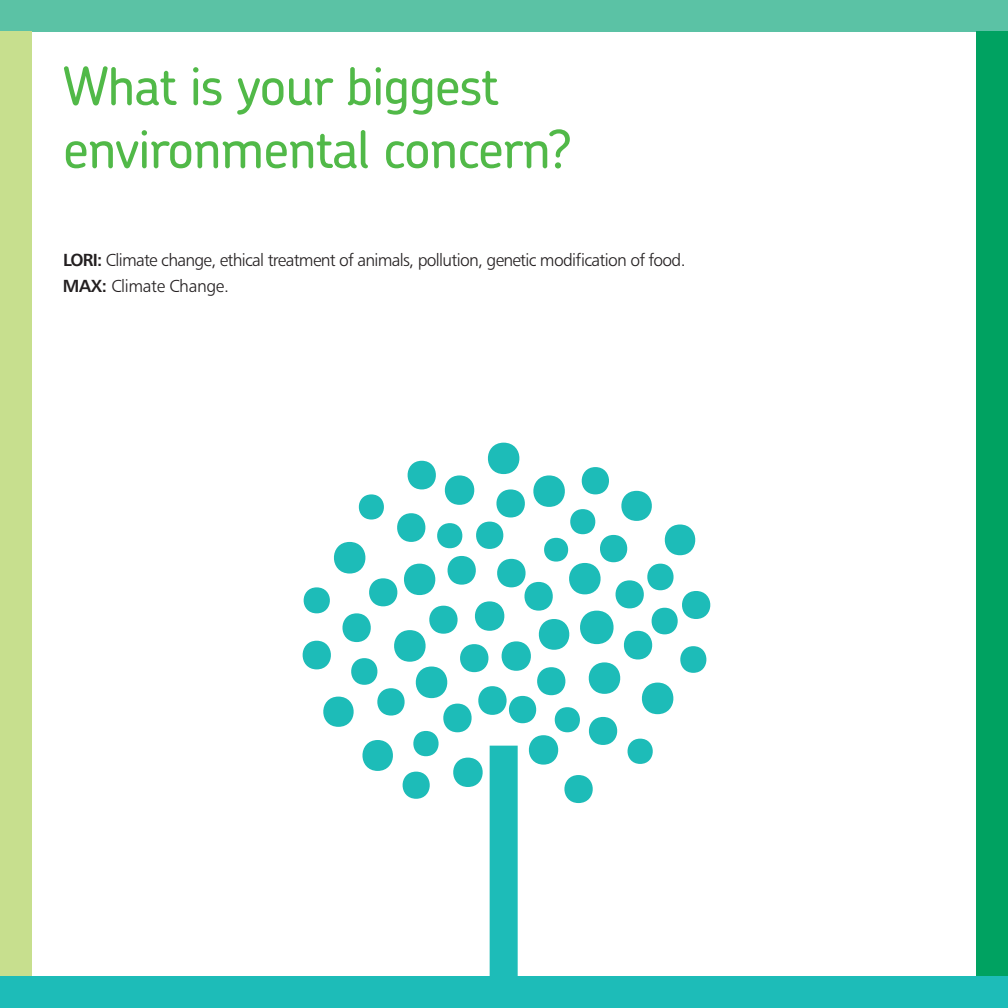
<style>
.page{position:relative;width:1008px;height:1008px;background:#fff}
.page>*{position:absolute;margin:0;border:0;box-sizing:border-box;transform-origin:0 0}
.t1{font:700px "PI Xymbols Recycle";color:#1dbcb8}
.t2{font:500 52.5px/63px "Chevin";letter-spacing:-.02em;color:#51b948}
.t3{font:17.5px/25.9px "Humanist 777 BT Light B";letter-spacing:-.04em;color:#231f20}
.s1{font-family:"Humanist 777 BT Bold B"}
</style>
<div class="page">
<div style="left:0;top:976px;width:1008px;height:32px;background:#1dbcb8"></div>
<div style="left:0;top:0;width:1008px;height:32px;background:#5bc2a5"></div>
<div style="left:0;top:32px;width:32px;height:944px;background:#c7df8e"></div>
<div style="left:976px;top:32px;width:32px;height:944px;background:#00a261"></div>
<h2 class="t2" style="left:63px;top:54px;width:511px">What is your biggest environmental concern?</h2>
<p class="t3" style="left:63px;top:247px;width:624px"><span class="s1">LORI:</span> Climate change, ethical treatment of animals, pollution, genetic modification of food.<br><span class="s1">MAX:</span> Climate Change.</p>
<h1 class="t1" style="left:154px;top:384px;width:702px">b</h1>
</div>
